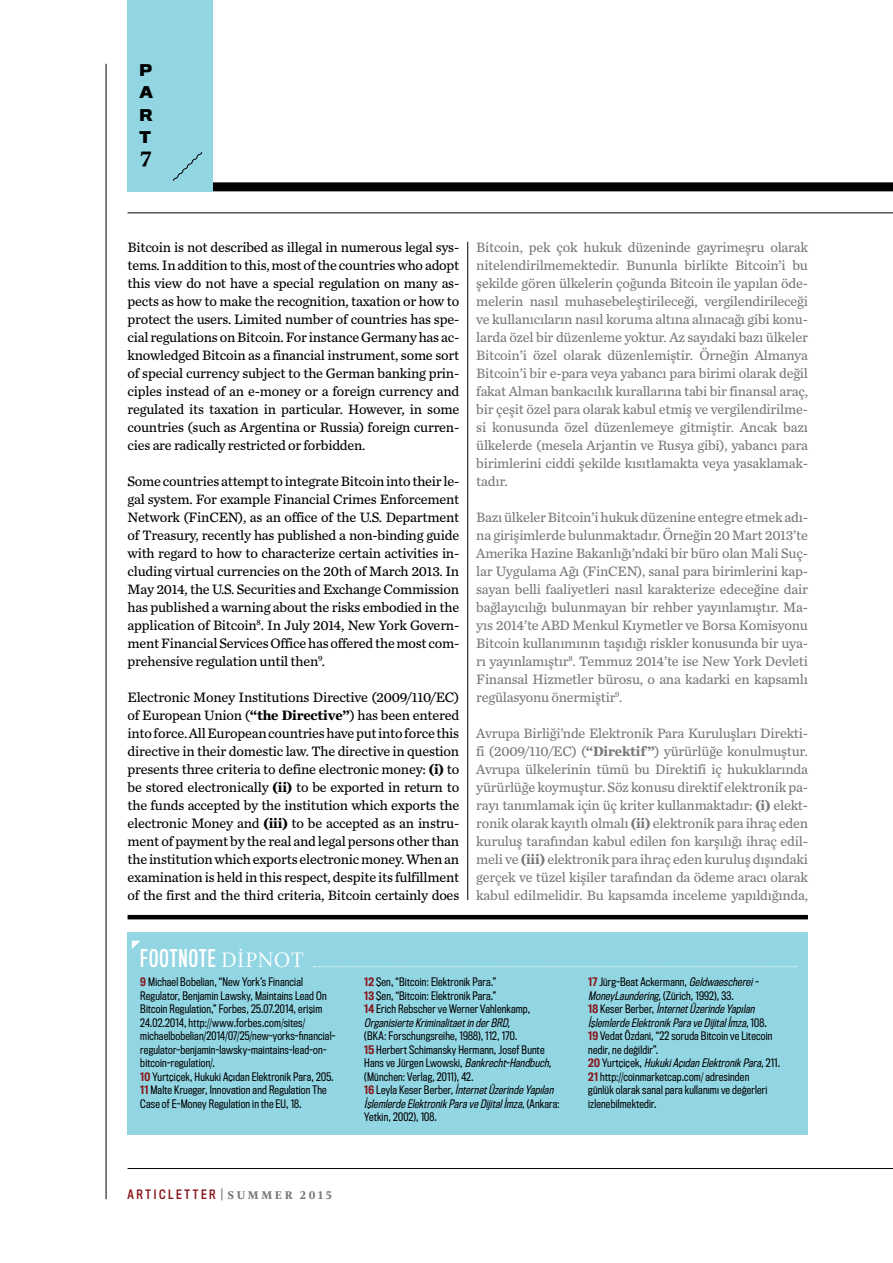
<style>
.page{position:relative;width:893px;height:1263px;background:#fff}
.page>*{position:absolute;margin:0;border:0;box-sizing:border-box;transform-origin:0 0}
.t1{font:22.5px "Titling Gothic FB Comp Standard";letter-spacing:.05em;color:#fff}
.t2{font:900 22.5px "Whitman Display";color:#000}
.t3{font:700 15px/22.5px "Titling Gothic FB Normal";color:#000;text-align:justify}
.t4{font:14.25px/18px "Chronicle Text G3";letter-spacing:-.015em;color:#000;text-align:justify}
.t5{font:14.25px/18px "Chronicle Text G3";letter-spacing:-.015em;color:#77787b;text-align:justify}
.t6{font:12px "Titling Gothic FB Cond Standard";letter-spacing:.215em;color:#87171a}
.t7{font:10.8px/13.5px "Titling Gothic FB Cond";letter-spacing:.02em;color:#000}
.s1{font-weight:700}
.s2{font-family:"Whitman Display"}
.s3{font-weight:500;color:#87171a}
.s4{font-style:italic}
.s5{color:#77787b}
.s6{font-family:"Whitman Display";font-weight:900;color:#77787b}
</style>
<div class="page">
<div style="left:186px;top:182px;width:707px;height:9px;background:#000"></div>
<hr style="left:106px;top:64px;width:1px;height:1135px;background:#000">
<hr style="left:128px;top:213px;width:765px;height:1px;background:#000">
<div style="left:128px;top:0;width:85px;height:191px;background:#92d6e3"></div>
<hr style="left:128px;top:1168px;width:765px;height:1px;background:#000">
<svg style="left:173px;top:152px;width:29px;height:29px"></svg>
<hr style="left:467px;top:242px;width:1px;height:658px;background:#000">
<div style="left:128px;top:932px;width:680px;height:202px;background:#92d6e3"></div>
<hr style="left:128px;top:915px;width:680px;height:4px;background:#000">
<svg style="left:313px;top:966px;width:483px;height:1px"></svg>
<svg style="left:132px;top:941px;width:8px;height:8px"></svg>
<p class="t3" style="left:139px;top:58px;width:15px">P A R T</p>
<h1 class="t2" style="left:141px;top:145px;width:12px">7</h1>
<p class="t4" style="left:128px;top:237px;width:333px">Bitcoin is not described as illegal in numerous legal sys&shy;tems. In addition to this, most of the countries who adopt this view do not have a special regulation on many as&shy;pects as how to make the recognition, taxation or how to protect the users. Limited number of countries has spe&shy;cial regulations on Bitcoin. For instance Germany has ac&shy;knowledged Bitcoin as a financial instrument, some sort of special currency subject to the German banking prin&shy;ciples instead of an e-money or a foreign currency and regulated its taxation in particular. However, in some countries (such as Argentina or Russia) foreign curren&shy;cies are radically restricted or forbidden.</p>
<p class="t4" style="left:128px;top:471px;width:333px">Some countries attempt to integrate Bitcoin into their le&shy;gal system. For example Financial Crimes Enforcement Network (FinCEN), as an office of the U.S. Department of Treasury, recently has published a non-binding guide with regard to how to characterize certain activities in&shy;cluding virtual currencies on the 20th of March 2013. In May 2014, the U.S. Securities and Exchange Commission has published a warning about the risks embodied in the application of Bitcoin<sup>8</sup>. In July 2014, New York Govern&shy;ment Financial Services Office has offered the most com&shy;prehensive regulation until then<sup>9</sup>.</p>
<p class="t4" style="left:128px;top:687px;width:333px">Electronic Money Institutions Directive (2009/110/EC) of European Union (<span class="s1">“the Directive”</span>) has been entered into force. All European countries have put into force this directive in their domestic law. The directive in question presents three criteria to define electronic money: <span class="s1">(i)</span> to be stored electronically <span class="s1">(ii)</span> to be exported in return to the funds accepted by the institution which exports the electronic Money and <span class="s1">(iii)</span> to be accepted as an instru&shy;ment of payment by the real and legal persons other than the institution which exports electronic money. When an examination is held in this respect, despite its fulfillment of the first and the third criteria, Bitcoin certainly does</p>
<p class="t5" style="left:476px;top:237px;width:333px">Bitcoin, pek çok hukuk düzeninde gayrimeşru olarak nitelendirilmemektedir. Bununla birlikte Bitcoin’i bu şekilde gören ülkelerin çoğunda Bitcoin ile yapılan öde&shy;melerin nasıl muhasebeleştirileceği, vergilendirileceği ve kullanıcıların nasıl koruma altına alınacağı gibi konu&shy;larda özel bir düzenleme yoktur. Az sayıdaki bazı ülkeler Bitcoin’i özel olarak düzenlemiştir. Örneğin Almanya Bitcoin’i bir e-para veya yabancı para birimi olarak değil fakat Alman bankacılık kurallarına tabi bir finansal araç, bir çeşit özel para olarak kabul etmiş ve vergilendirilme&shy;si konusunda özel düzenlemeye gitmiştir. Ancak bazı ülkelerde (mesela Arjantin ve Rusya gibi), yabancı para birimlerini ciddi şekilde kısıtlamakta veya yasaklamak&shy;tadır.</p>
<p class="t5" style="left:476px;top:507px;width:333px">Bazı ülkeler Bitcoin’i hukuk düzenine entegre etmek adı&shy;na girişimlerde bulunmaktadır. Örneğin 20 Mart 2013’te Amerika Hazine Bakanlığı’ndaki bir büro olan Mali Suç&shy;lar Uygulama Ağı (FinCEN), sanal para birimlerini kap&shy;sayan belli faaliyetleri nasıl karakterize edeceğine dair bağlayıcılığı bulunmayan bir rehber yayınlamıştır. Ma&shy;yıs 2014’te ABD Menkul Kıymetler ve Borsa Komisyonu Bitcoin kullanımının taşıdığı riskler konusunda bir uya&shy;rı yayınlamıştır<sup>8</sup>. Temmuz 2014’te ise New York Devleti Finansal Hizmetler bürosu, o ana kadarki en kapsamlı regülasyonu önermiştir<sup>9</sup>.</p>
<p class="t5" style="left:476px;top:723px;width:333px">Avrupa Birliği’nde Elektronik Para Kuruluşları Direkti&shy;fi (2009/110/EC) (<span class="s1">“Direktif”</span>) yürürlüğe konulmuştur.<br>Avrupa ülkelerinin tümü bu Direktifi iç hukuklarında yürürlüğe koymuştur. Söz konusu direktif elektronik pa&shy;rayı tanımlamak için üç kriter kullanmaktadır: <span class="s1">(i)</span> elekt&shy;ronik olarak kayıtlı olmalı <span class="s1">(ii)</span> elektronik para ihraç eden kuruluş tarafından kabul edilen fon karşılığı ihraç edil&shy;meli ve <span class="s1">(iii)</span> elektronik para ihraç eden kuruluş dışındaki gerçek ve tüzel kişiler tarafından da ödeme aracı olarak kabul edilmelidir. Bu kapsamda inceleme yapıldığında,</p>
<h1 class="t1" style="left:140px;top:945px;width:165px">FOOtNOTE <span class="s2">DİPNOT</span></h1>
<p class="t7" style="left:140px;top:975px;width:196px"><span class="s3">9</span> Michael Bobelian, “New York’s Financial Regulator, Benjamin Lawsky, Maintains Lead On Bitcoin Regulation,” Forbes, 25.07.2014, erişim 24.02.2014, http://www.forbes.com/sites/ michaelbobelian/2014/07/25/new-yorks-financial&shy;regulator-benjamin-lawsky-maintains-lead-on&shy;bitcoin-regulation/.<br><span class="s3">10</span> Yurtçiçek, Hukuki Açıdan Elektronik Para, 205.<br><span class="s3">11</span> Malte Krueger, Innovation and Regulation The Case of E-Money Regulation in the EU, 18.</p>
<p class="t7" style="left:364px;top:975px;width:167px"><span class="s3">12</span> Şen, “Bitcoin: Elektronik Para.”<br><span class="s3">13</span> Şen, “Bitcoin: Elektronik Para.”<br><span class="s3">14</span> Erich Rebscher ve Werner Vahlenkamp, <span class="s4">OrganisierteKriminalitaetinderBRD,</span></p>
<p class="t7" style="left:364px;top:1029px;width:197px">(BKA: Forschungsreihe, 1988), 112, 170.<br><span class="s3">15</span> Herbert Schimansky Hermann, Josef Bunte<br>H a n s v e J ü r g e n Lw o w s k i , <span class="s4">Bankrecht-Handbuch, </span>(München: Verlag, 2011), 42.<br><span class="s3">1 6</span> L e y l a K e s e r B e r b e r , <span class="s4">İnternetÜzerindeYapılan İşlemlerdeElektronikParaveDijitalİmza,</span>( A n k a r a :<br>Yetkin, 2002), 108.</p>
<p class="t6" style="left:128px;top:1187px;width:206px">ARTICLETTER <span class="s5">|</span> <span class="s6">SUMMER 2015</span></p>
<p class="t7" style="left:588px;top:975px;width:193px"><span class="s3">17</span> Jürg-Beat Ackermann, <span class="s4">Geldwaescherei-MoneyLaundering,</span>( Z ü r i c h , 1 9 9 2 ) , 3 3 .<br><span class="s3">1 8</span> K e s e r B e r b e r , <span class="s4">İnternetÜzerindeYapılan İşlemlerdeElektronikParaveDijitalİmza,</span>1 0 8 .<br><span class="s3">19</span> Vedat Özdani, “22 soruda Bitcoin ve Litecoin nedir, ne değildir”.<br><span class="s3">2 0</span> Y u r t ç i ç e k , <span class="s4">HukukiAçıdanElektronikPara,</span>2 1 1 .<br><span class="s3">21</span> http://coinmarketcap.com/ adresinden<br>günlük olarak sanal para kullanımı ve değerleri izlenebilmektedir.</p>
</div>
